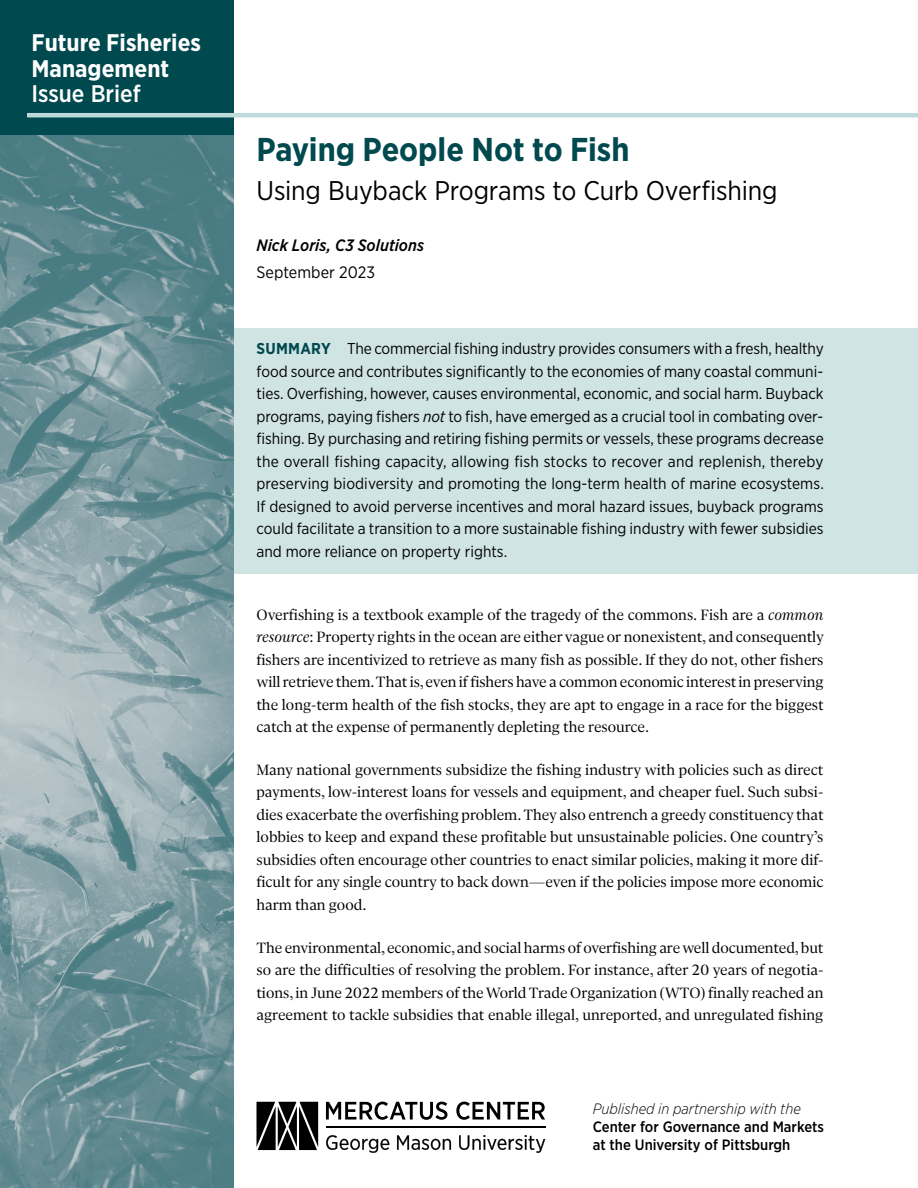
<style>
.page{position:relative;width:918px;height:1188px;background:#fff}
.page>*{position:absolute;margin:0;border:0;box-sizing:border-box;transform-origin:0 0}
.title_with_subtitle{font:700 33px "Gotham Narrow";color:#00494e}
.subtitle{font:27px "Gotham Narrow";letter-spacing:-.005em;color:#000}
.t1{font:700 24px/26px "Gotham Narrow";color:#fff}
.t2{font:500 24px "Gotham Narrow";color:#fff}
.body{font:16.5px/22.5px "Gliko Modern S";color:#000;text-align:justify}
.byline{font:italic 500 16.5px "Gotham Narrow";letter-spacing:.005em;color:#000}
.date{font:16.5px "Gotham Narrow";letter-spacing:.005em;color:#000}
.Summary{font:15.75px/22.5px "Gotham Narrow";color:#000;text-align:justify}
.t3{font:500 15px/18px "Gotham Narrow";color:#000}
.t4{font:italic 300 15px "Gotham Narrow";color:#000}
.s1{font-weight:700;color:#00494e}
.s2{font-style:italic}
</style>
<div class="page">
<img style="left:0;top:135px;width:234px;height:1053px">
<svg style="left:257px;top:1102px;width:61px;height:48px;background:#353535"></svg>
<svg style="left:326px;top:1102px;width:219px;height:18px"></svg>
<svg style="left:326px;top:1135px;width:219px;height:18px"></svg>
<hr style="left:326px;top:1126px;width:219px;height:2px;background:#000">
<div style="left:0;top:0;width:234px;height:135px;background:#00494e"></div>
<hr style="left:27px;top:113px;width:891px;height:4px;background:#bddbdb">
<div style="left:234px;top:328px;width:684px;height:245px;background:#d0e4e4"></div>
<h3 class="t1" style="left:32px;top:29px;width:171px">Future Fisheries<br>Management</h3>
<h3 class="t2" style="left:32px;top:79px;width:111px">Issue Brief</h3>
<p class="title_with_subtitle" style="left:256px;top:129px;width:375px">Paying People Not to Fish</p>
<p class="subtitle" style="left:256px;top:173px;width:523px">Using Buyback Programs to Curb Overfishing</p>
<p class="byline" style="left:256px;top:234px;width:169px">Nick Loris, C3 Solutions</p>
<p class="date" style="left:256px;top:262px;width:120px">September 2023</p>
<p class="Summary" style="left:256px;top:337px;width:569px"><span class="s1">SUMMARY</span> The commercial fishing industry provides consumers with a fresh, healthy food source and contributes significantly to the economies of many coastal communi&shy;ties. Overfishing, however, causes environmental, economic, and social harm. Buyback programs, paying fishers <span class="s2">not</span> to fish, have emerged as a crucial tool in combating over&shy;fishing. By purchasing and retiring fishing permits or vessels, these programs decrease the overall fishing capacity, allowing fish stocks to recover and replenish, thereby preserving biodiversity and promoting the long-term health of marine ecosystems.<br>If designed to avoid perverse incentives and moral hazard issues, buyback programs could facilitate a transition to a more sustainable fishing industry with fewer subsidies and more reliance on property rights.</p>
<p class="body" style="left:256px;top:603px;width:569px">Overfishing is a textbook example of the tragedy of the commons. Fish are a <span class="s2">common resource</span>: Property rights in the ocean are either vague or nonexistent, and consequently fishers are incentivized to retrieve as many fish as possible. If they do not, other fishers will retrieve them. That is, even if fishers have a common economic interest in preserving the long-term health of the fish stocks, they are apt to engage in a race for the biggest catch at the expense of permanently depleting the resource.</p>
<p class="body" style="left:256px;top:758px;width:568px">Many national governments subsidize the fishing industry with policies such as direct payments, low-interest loans for vessels and equipment, and cheaper fuel. Such subsi&shy;dies exacerbate the overfishing problem. They also entrench a greedy constituency that lobbies to keep and expand these profitable but unsustainable policies. One country’s subsidies often encourage other countries to enact similar policies, making it more dif&shy;ficult for any single country to back down—even if the policies impose more economic harm than good.</p>
<p class="body" style="left:256px;top:936px;width:569px">The environmental, economic, and social harms of overfishing are well documented, but so are the difficulties of resolving the problem. For instance, after 20 years of negotia&shy;tions, in June 2022 members of the World Trade Organization (WTO) finally reached an agreement to tackle subsidies that enable illegal, unreported, and unregulated fishing</p>
<p class="t4" style="left:593px;top:1099px;width:210px">Published in partnership with the</p>
<p class="t3" style="left:593px;top:1117px;width:233px">Center for Governance and Markets at the University of Pittsburgh</p>
</div>
